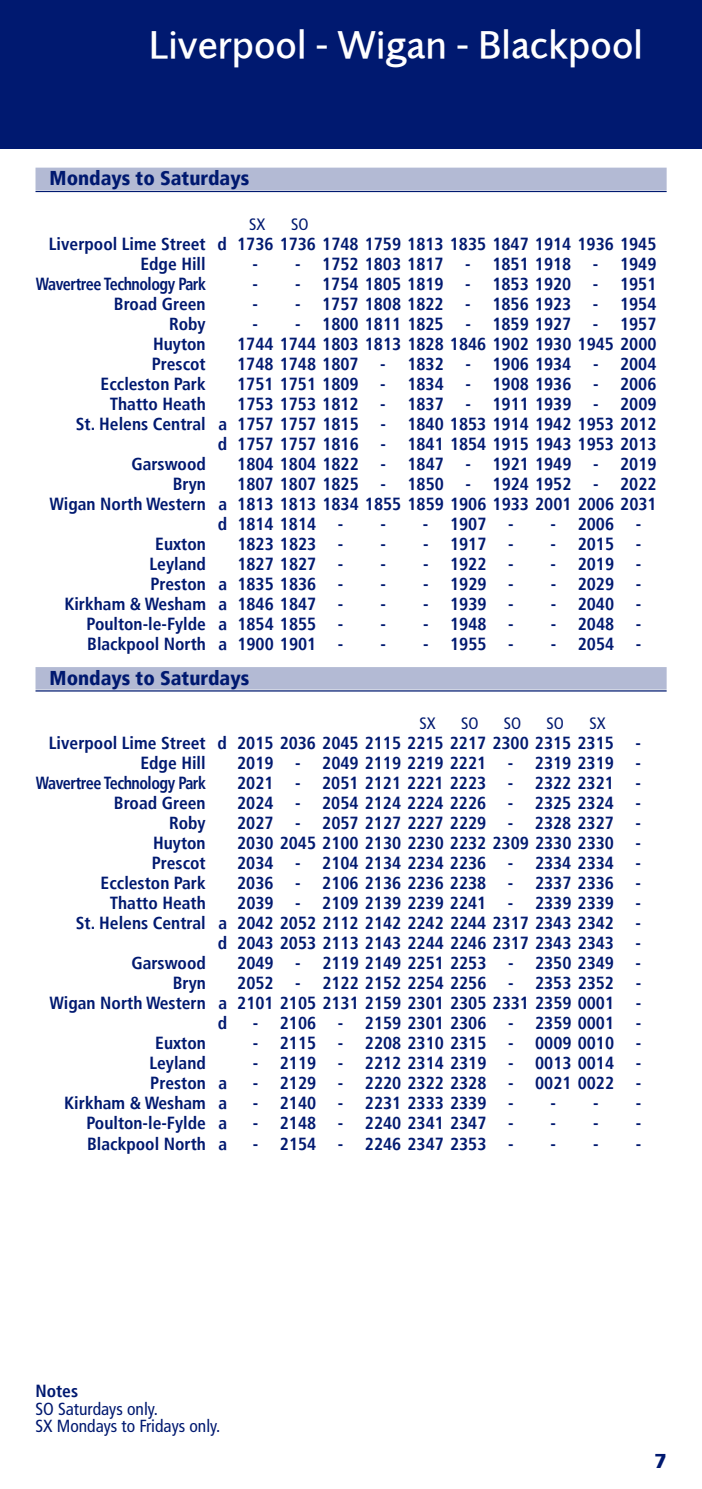
<style>
.page{position:relative;width:702px;height:1489px;background:#fff}
.page>*{position:absolute;margin:0;border:0;box-sizing:border-box;transform-origin:0 0}
.t1{font:500 40px "Foundry Sans";color:#fff}
.t2{font:900 condensed 20px "Frutiger LT";color:#001970}
.t3{font:900 20px "Frutiger CE";color:#001970}
.t4{font:700 condensed 17.5px/20px "Frutiger LT";color:#001970}
.t5{font:700 condensed 17.5px "Frutiger LT";letter-spacing:-.03em;color:#001970;scale:.92 1}
.t6{font:condensed 17.5px/17.5px "Frutiger LT";color:#001970}
.t7{font:condensed 16.5px "Frutiger LT";color:#001970}
</style>
<div class="page">
<div style="left:0;top:0;width:702px;height:149px;background:#001970"></div>
<div style="left:35px;top:168px;width:631px;height:22px;background:#b3bad4"></div>
<hr style="left:35px;top:191px;width:631px;height:1px;background:#001970">
<div style="left:35px;top:667px;width:631px;height:22px;background:#b3bad4"></div>
<hr style="left:35px;top:690px;width:631px;height:1px;background:#001970">
<h1 class="t1" style="left:149px;top:21px;width:495px">Liverpool - Wigan - Blackpool</h1>
<p class="t2" style="left:50px;top:166px;width:201px">Mondays to Saturdays</p>
<p class="t7" style="left:249px;top:214px;width:18px">SX</p>
<p class="t7" style="left:291px;top:214px;width:19px">SO</p>
<p class="t4" style="left:140px;top:234px;width:517px;text-indent:-92px">Liverpool Lime Street d 1736 1736 1748 1759 1813 1835 1847 1914 1936 1945<br>Edge Hill</p>
<p class="t4" style="left:252px;top:254px;width:405px">- - 1752 1803 1817 - 1851 1918 - 1949</p>
<p class="t5" style="left:36px;top:273px;width:186px">Wavertree Technology Park</p>
<p class="t4" style="left:252px;top:274px;width:405px">- - 1754 1805 1819 - 1853 1920 - 1951</p>
<p class="t4" style="left:114px;top:294px;width:93px">Broad Green</p>
<p class="t4" style="left:252px;top:294px;width:405px">- - 1757 1808 1822 - 1856 1923 - 1954</p>
<p class="t4" style="left:169px;top:314px;width:38px">Roby</p>
<p class="t4" style="left:252px;top:314px;width:405px">- - 1800 1811 1825 - 1859 1927 - 1957</p>
<p class="t4" style="left:153px;top:334px;width:54px">Huyton</p>
<p class="t4" style="left:237px;top:334px;width:421px">1744 1744 1803 1813 1828 1846 1902 1930 1945 2000</p>
<p class="t4" style="left:152px;top:354px;width:55px">Prescot</p>
<p class="t4" style="left:237px;top:354px;width:421px">1748 1748 1807 - 1832 - 1906 1934 - 2004</p>
<p class="t4" style="left:101px;top:374px;width:107px">Eccleston Park</p>
<p class="t4" style="left:237px;top:374px;width:421px">1751 1751 1809 - 1834 - 1908 1936 - 2006</p>
<p class="t4" style="left:110px;top:394px;width:97px">Thatto Heath</p>
<p class="t4" style="left:237px;top:394px;width:421px">1753 1753 1812 - 1837 - 1911 1939 - 2009</p>
<p class="t4" style="left:76px;top:414px;width:582px">St. Helens Central a 1757 1757 1815 - 1840 1853 1914 1942 1953 2012</p>
<p class="t4" style="left:218px;top:434px;width:440px">d 1757 1757 1816 - 1841 1854 1915 1943 1953 2013</p>
<p class="t4" style="left:131px;top:454px;width:76px">Garswood</p>
<p class="t4" style="left:237px;top:454px;width:421px">1804 1804 1822 - 1847 - 1921 1949 - 2019</p>
<p class="t4" style="left:173px;top:474px;width:35px">Bryn</p>
<p class="t4" style="left:237px;top:474px;width:421px">1807 1807 1825 - 1850 - 1924 1952 - 2022</p>
<p class="t4" style="left:50px;top:494px;width:608px">Wigan North Western a 1813 1813 1834 1855 1859 1906 1933 2001 2006 2031</p>
<p class="t4" style="left:218px;top:514px;width:127px">d 1814 1814 -</p>
<p class="t4" style="left:380px;top:514px;width:135px">- - 1907 -</p>
<p class="t4" style="left:550px;top:514px;width:92px">- 2006 -</p>
<p class="t4" style="left:155px;top:534px;width:52px">Euxton</p>
<p class="t4" style="left:237px;top:534px;width:107px">1823 1823 -</p>
<p class="t4" style="left:380px;top:534px;width:135px">- - 1917 -</p>
<p class="t4" style="left:550px;top:534px;width:92px">- 2015 -</p>
<p class="t4" style="left:149px;top:554px;width:58px">Leyland</p>
<p class="t4" style="left:237px;top:554px;width:107px">1827 1827 -</p>
<p class="t4" style="left:380px;top:554px;width:135px">- - 1922 -</p>
<p class="t4" style="left:550px;top:554px;width:92px">- 2019 -</p>
<p class="t4" style="left:150px;top:574px;width:194px">Preston a 1835 1836 -</p>
<p class="t4" style="left:380px;top:574px;width:135px">- - 1929 -</p>
<p class="t4" style="left:550px;top:574px;width:92px">- 2029 -</p>
<p class="t4" style="left:64px;top:594px;width:280px">Kirkham &amp; Wesham a 1846 1847 -</p>
<p class="t4" style="left:380px;top:594px;width:135px">- - 1939 -</p>
<p class="t4" style="left:550px;top:594px;width:92px">- 2040 -</p>
<p class="t4" style="left:87px;top:614px;width:258px">Poulton-le-Fylde a 1854 1855 -</p>
<p class="t4" style="left:380px;top:614px;width:135px">- - 1948 -</p>
<p class="t4" style="left:550px;top:614px;width:92px">- 2048 -</p>
<p class="t4" style="left:87px;top:634px;width:258px">Blackpool North a 1900 1901 -</p>
<p class="t4" style="left:380px;top:634px;width:135px">- - 1955 -</p>
<p class="t4" style="left:550px;top:634px;width:92px">- 2054 -</p>
<p class="t2" style="left:50px;top:665px;width:201px">Mondays to Saturdays</p>
<p class="t7" style="left:419px;top:714px;width:18px">SX</p>
<p class="t7" style="left:461px;top:714px;width:19px">SO</p>
<p class="t7" style="left:504px;top:714px;width:19px">SO</p>
<p class="t7" style="left:546px;top:714px;width:19px">SO</p>
<p class="t7" style="left:589px;top:714px;width:18px">SX</p>
<p class="t4" style="left:140px;top:733px;width:502px;text-indent:-92px">Liverpool Lime Street d 2015 2036 2045 2115 2215 2217 2300 2315 2315 -<br>Edge Hill</p>
<p class="t4" style="left:237px;top:753px;width:405px">2019 - 2049 2119 2219 2221 - 2319 2319 -</p>
<p class="t5" style="left:36px;top:772px;width:186px">Wavertree Technology Park</p>
<p class="t4" style="left:237px;top:773px;width:405px">2021 - 2051 2121 2221 2223 - 2322 2321 -</p>
<p class="t4" style="left:114px;top:793px;width:93px">Broad Green</p>
<p class="t4" style="left:237px;top:793px;width:405px">2024 - 2054 2124 2224 2226 - 2325 2324 -</p>
<p class="t4" style="left:169px;top:813px;width:38px">Roby</p>
<p class="t4" style="left:237px;top:813px;width:405px">2027 - 2057 2127 2227 2229 - 2328 2327 -</p>
<p class="t4" style="left:153px;top:833px;width:54px">Huyton</p>
<p class="t4" style="left:237px;top:833px;width:405px">2030 2045 2100 2130 2230 2232 2309 2330 2330 -</p>
<p class="t4" style="left:152px;top:853px;width:55px">Prescot</p>
<p class="t4" style="left:237px;top:853px;width:405px">2034 - 2104 2134 2234 2236 - 2334 2334 -</p>
<p class="t4" style="left:101px;top:873px;width:107px">Eccleston Park</p>
<p class="t4" style="left:237px;top:873px;width:405px">2036 - 2106 2136 2236 2238 - 2337 2336 -</p>
<p class="t4" style="left:110px;top:893px;width:97px">Thatto Heath</p>
<p class="t4" style="left:237px;top:893px;width:405px">2039 - 2109 2139 2239 2241 - 2339 2339 -</p>
<p class="t4" style="left:76px;top:913px;width:566px">St. Helens Central a 2042 2052 2112 2142 2242 2244 2317 2343 2342 -</p>
<p class="t4" style="left:218px;top:933px;width:425px">d 2043 2053 2113 2143 2244 2246 2317 2343 2343 -</p>
<p class="t4" style="left:131px;top:953px;width:76px">Garswood</p>
<p class="t4" style="left:237px;top:953px;width:405px">2049 - 2119 2149 2251 2253 - 2350 2349 -</p>
<p class="t4" style="left:173px;top:973px;width:35px">Bryn</p>
<p class="t4" style="left:237px;top:973px;width:405px">2052 - 2122 2152 2254 2256 - 2353 2352 -</p>
<p class="t4" style="left:50px;top:993px;width:593px">Wigan North Western a 2101 2105 2131 2159 2301 2305 2331 2359 0001 -</p>
<p class="t4" style="left:218px;top:1013px;width:11px">d</p>
<p class="t4" style="left:253px;top:1013px;width:390px">- 2106 - 2159 2301 2306 - 2359 0001 -</p>
<p class="t4" style="left:155px;top:1033px;width:52px">Euxton</p>
<p class="t4" style="left:253px;top:1033px;width:390px">- 2115 - 2208 2310 2315 - 0009 0010 -</p>
<p class="t4" style="left:149px;top:1053px;width:58px">Leyland</p>
<p class="t4" style="left:253px;top:1053px;width:390px">- 2119 - 2212 2314 2319 - 0013 0014 -</p>
<p class="t4" style="left:150px;top:1073px;width:78px">Preston a</p>
<p class="t4" style="left:253px;top:1073px;width:390px">- 2129 - 2220 2322 2328 - 0021 0022 -</p>
<p class="t4" style="left:64px;top:1093px;width:164px">Kirkham &amp; Wesham a</p>
<p class="t4" style="left:253px;top:1093px;width:262px">- 2140 - 2231 2333 2339 -</p>
<p class="t4" style="left:550px;top:1093px;width:50px">- -</p>
<p class="t4" style="left:635px;top:1093px;width:7px">-</p>
<p class="t4" style="left:86px;top:1113px;width:142px">Poulton-le-Fylde a</p>
<p class="t4" style="left:253px;top:1113px;width:262px">- 2148 - 2240 2341 2347 -</p>
<p class="t4" style="left:550px;top:1113px;width:50px">- -</p>
<p class="t4" style="left:635px;top:1113px;width:7px">-</p>
<p class="t4" style="left:87px;top:1133px;width:141px">Blackpool North a</p>
<p class="t4" style="left:253px;top:1133px;width:262px">- 2154 - 2246 2347 2353 -</p>
<p class="t4" style="left:550px;top:1133px;width:50px">- -</p>
<p class="t4" style="left:635px;top:1133px;width:7px">-</p>
<p class="t4" style="left:35px;top:1380px;width:44px">Notes</p>
<p class="t6" style="left:35px;top:1399px;width:186px">SO Saturdays only.<br>SX Mondays to Fridays only.</p>
<p class="t3" style="left:654px;top:1448px;width:14px">7</p>
</div>
